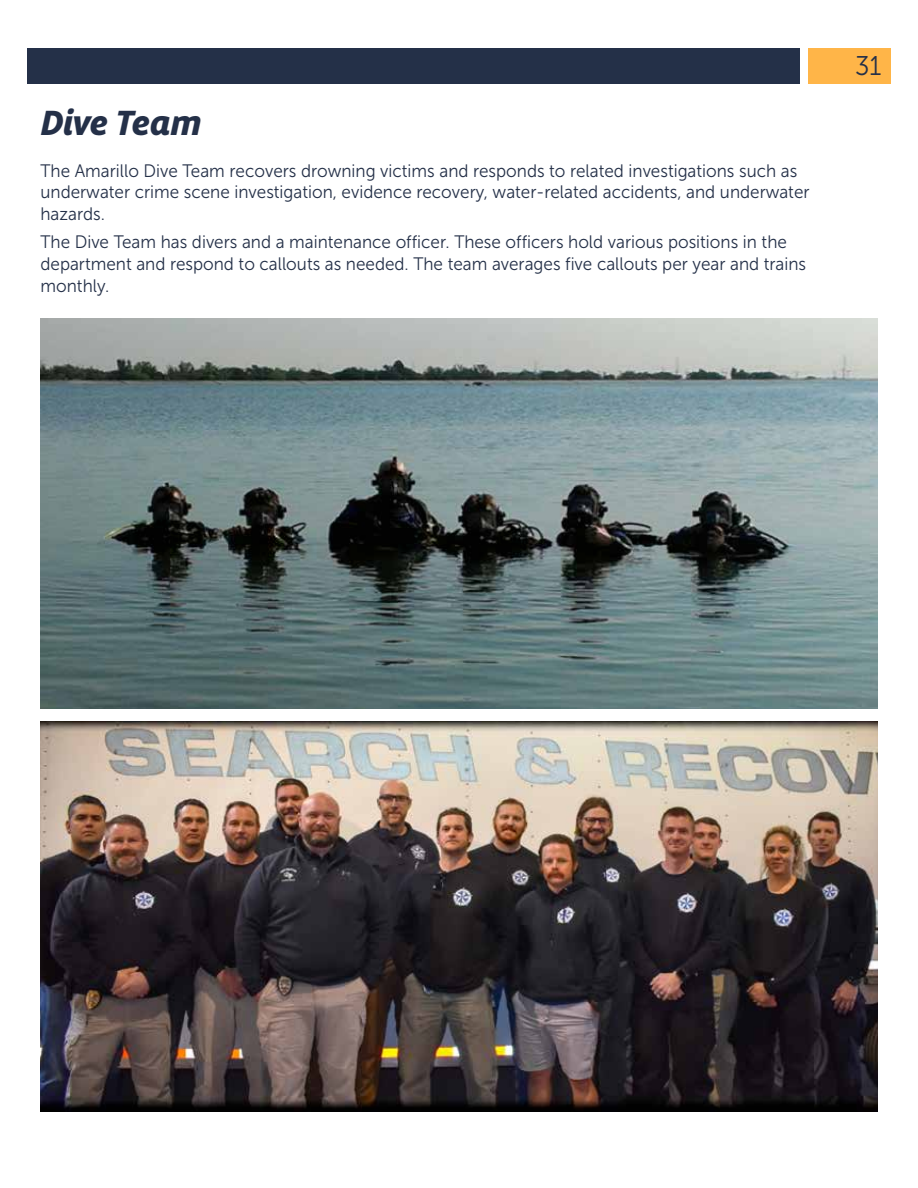
<style>
.page{position:relative;width:918px;height:1188px;background:#fff}
.page>*{position:absolute;margin:0;border:0;box-sizing:border-box;transform-origin:0 0}
.t1{font:italic 700 36px "Obliqua Sans";color:#243048}
.t2{font:27px "Museo Sans 300";color:#243048;scale:.95 1}
.t3{font:18px/21.6px "Museo Sans 300";color:#243048;scale:.95 1}
</style>
<div class="page">
<div style="left:27px;top:49px;width:772px;height:35px;background:#243048"></div>
<div style="left:809px;top:49px;width:82px;height:35px;background:#ffb548"></div>
<img style="left:40px;top:319px;width:838px;height:389px">
<img style="left:40px;top:722px;width:838px;height:390px">
<h1 class="t1" style="left:40px;top:102px;width:163px">Dive Team</h1>
<p class="t3" style="left:40px;top:160px;width:811px">The Amarillo Dive Team recovers drowning victims and responds to related investigations such as underwater crime scene investigation, evidence recovery, water-related accidents, and underwater hazards.</p>
<p class="t3" style="left:40px;top:232px;width:808px">The Dive Team has divers and a maintenance officer. These officers hold various positions in the department and respond to callouts as needed. The team averages five callouts per year and trains monthly.</p>
<h2 class="t2" style="left:855px;top:51px;width:29px">31</h2>
</div>
